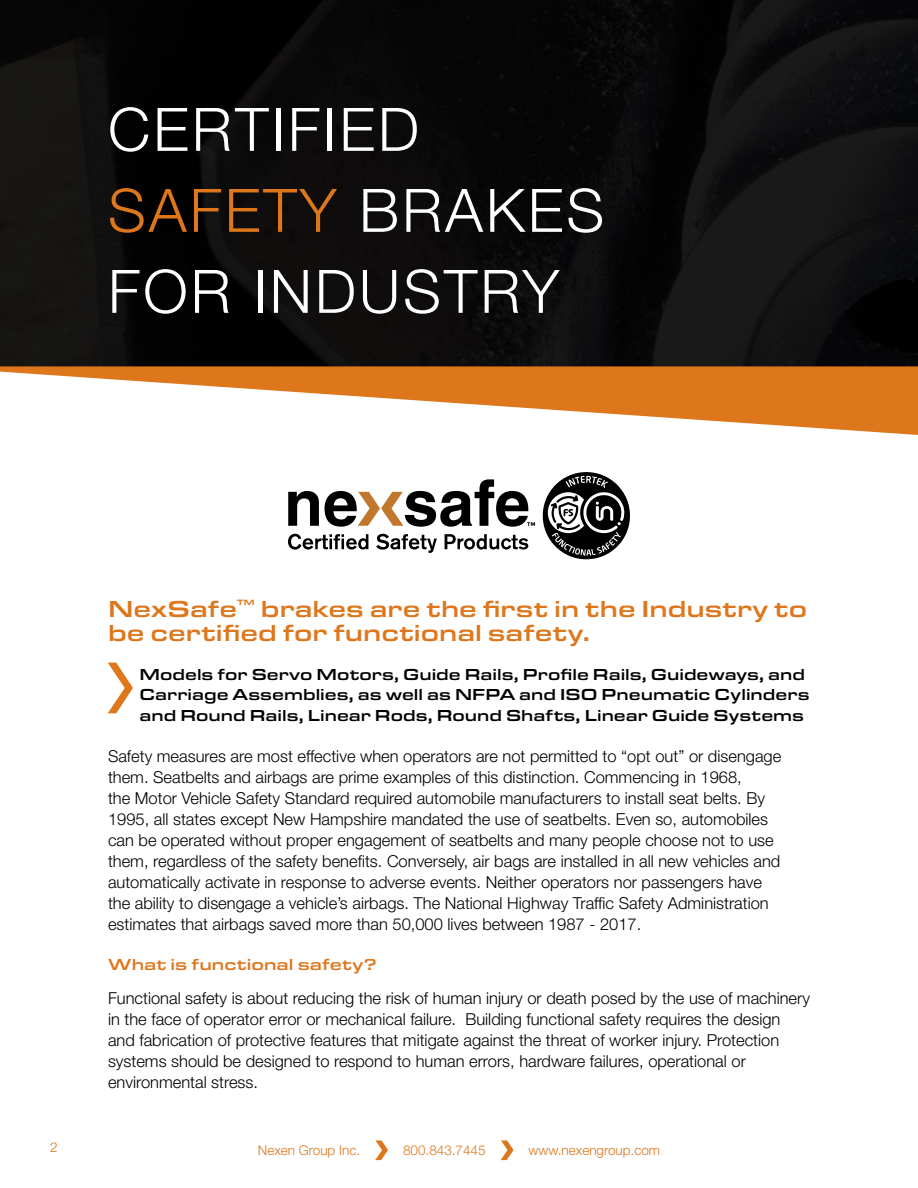
<style>
.page{position:relative;width:918px;height:1188px;background:#fff}
.page>*{position:absolute;margin:0;border:0;box-sizing:border-box;transform-origin:0 0}
.t1{font:300 60px/81px "Helvetica Neue LT Std";letter-spacing:.05em;color:#fff}
.t2{font:500 24px/24px "Eurostile Ext";color:#de761c}
.t3{font:300 16.5px/21px "Helvetica Neue LT Std";color:#000}
.t4{font:500 16.5px/19.5px "Eurostile Ext";color:#000}
.t5{font:500 16.5px "Eurostile Ext";color:#de761c}
.t6{font:300 13.5px "Helvetica Neue LT Std";color:#de761c}
.s1{color:#de761c}
</style>
<div class="page">
<div style="left:0;top:0;width:918px;height:366px;background:linear-gradient(to right,#0a0908,#0e0e0f)"></div>
<svg style="left:0;top:366px;width:918px;height:69px;fill:#de761c"></svg>
<svg style="left:108px;top:663px;width:25px;height:50px"></svg>
<svg style="left:288px;top:491px;width:31px;height:35px"></svg>
<svg style="left:288px;top:534px;width:80px;height:16px"></svg>
<svg style="left:376px;top:534px;width:61px;height:19px"></svg>
<svg style="left:445px;top:534px;width:83px;height:16px"></svg>
<svg style="left:543px;top:472px;width:87px;height:87px"></svg>
<svg style="left:325px;top:479px;width:210px;height:48px"></svg>
<svg style="left:375px;top:1140px;width:13px;height:20px"></svg>
<svg style="left:501px;top:1140px;width:13px;height:20px"></svg>
<h1 class="t1" style="left:108px;top:88px;width:498px">CERTIFIED<br><span class="s1">SAFETY</span> BRAKES<br>FOR INDUSTRY</h1>
<h2 class="t2" style="left:108px;top:595px;width:701px">NexSafe<sup>™</sup> brakes are the first in the Industry to be certified for functional safety.</h2>
<p class="t4" style="left:140px;top:664px;width:672px">Models for Servo Motors, Guide Rails, Profile Rails, Guideways, and<br>Carriage Assemblies, as well as NFPA and ISO Pneumatic Cylinders</p>
<p class="t4" style="left:140px;top:704px;width:666px">and Round Rails, Linear Rods, Round Shafts, Linear Guide Systems</p>
<p class="t3" style="left:108px;top:745px;width:675px">Safety measures are most effective when operators are not permitted to “opt out” or disengage them. Seatbelts and airbags are prime examples of this distinction. Commencing in 1968,<br>the Motor Vehicle Safety Standard required automobile manufacturers to install seat belts. By 1995, all states except New Hampshire mandated the use of seatbelts. Even so, automobiles can be operated without proper engagement of seatbelts and many people choose not to use them, regardless of the safety benefits. Conversely, air bags are installed in all new vehicles and automatically activate in response to adverse events. Neither operators nor passengers have the ability to disengage a vehicle’s airbags. The National Highway Traffic Safety Administration estimates that airbags saved more than 50,000 lives between 1987 - 2017.</p>
<p class="t5" style="left:108px;top:952px;width:270px">What is functional safety?</p>
<p class="t3" style="left:108px;top:988px;width:704px">Functional safety is about reducing the risk of human injury or death posed by the use of machinery in the face of operator error or mechanical failure. Building functional safety requires the design and fabrication of protective features that mitigate against the threat of worker injury. Protection systems should be designed to respond to human errors, hardware failures, operational or environmental stress.</p>
<p class="t6" style="left:50px;top:1139px;width:9px">2</p>
<p class="t6" style="left:258px;top:1141px;width:104px">Nexen Group Inc.</p>
<p class="t6" style="left:403px;top:1141px;width:84px">800.843.7445</p>
<p class="t6" style="left:529px;top:1141px;width:133px">www.nexengroup.com</p>
</div>
